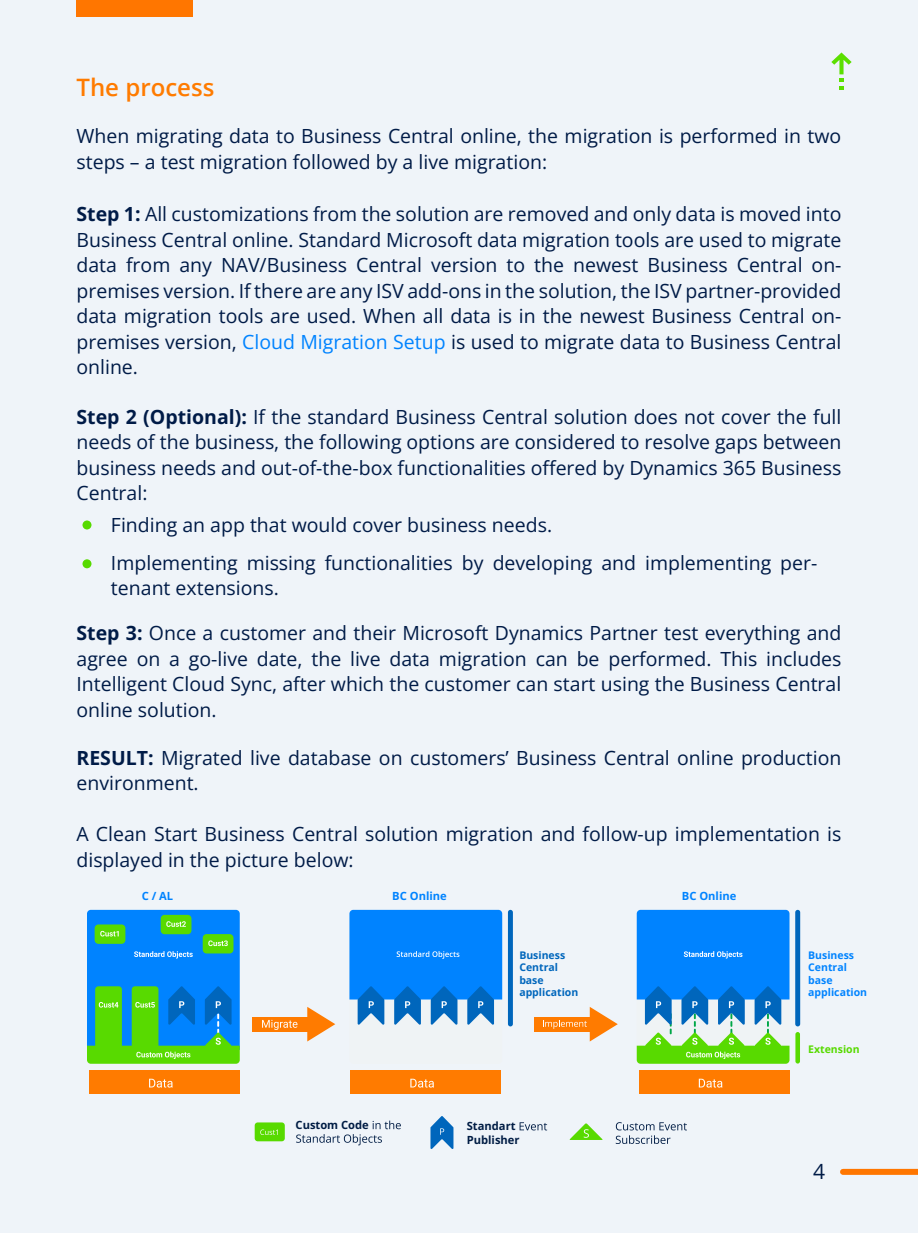
<style>
.page{position:relative;width:918px;height:1233px;background:#eff4f9}
.page>*{position:absolute;margin:0;border:0;box-sizing:border-box;transform-origin:0 0}
.t1{font:600 24px "Open Sans";color:#ff7b00}
.t2{font:21px "Open Sans";color:#001b47}
.t3{font:19.5px/25.5px "Open Sans";color:#001b47}
.t4{font:700 11.25px/13.5px "Open Sans";color:#001c44}
.t5{font:700 11.25px "Open Sans";color:#0083ff}
.t6{font:700 10.5px/12.6px "Open Sans";color:#0083ff}
.t7{font:700 10.5px/12.6px "Open Sans";color:#0066bc}
.t8{font:700 10.5px "Open Sans";color:#57da00}
.s1{font-weight:700}
.s2{color:#0083ff}
</style>
<div class="page">
<div style="left:76px;top:0;width:117px;height:16px;background:#ff7600"></div>
<div style="left:843px;top:1169px;width:75px;height:6px;background:#ff7600"></div>
<svg style="left:82px;top:520px;width:10px;height:10px"></svg>
<div style="left:82px;top:559px;width:10px;height:9px;background:#57da00;border-radius:50%"></div>
<div style="left:795px;top:1032px;width:5px;height:32px;background:#58da00;border-radius:2px"></div>
<div style="left:795px;top:910px;width:5px;height:116px;background:#0066bc;border-radius:2px"></div>
<svg style="left:637px;top:910px;width:153px;height:154px"></svg>
<div style="left:349px;top:910px;width:153px;height:154px;background:#eff3f5;border-radius:4px"></div>
<div style="left:508px;top:910px;width:5px;height:116px;background:#0066bc;border-radius:2px"></div>
<svg style="left:349px;top:910px;width:153px;height:115px;background:#1b8bf3"></svg>
<svg style="left:87px;top:910px;width:153px;height:154px;background:#23a0aa"></svg>
<div style="left:89px;top:1071px;width:151px;height:23px;background:#ff7b00"></div>
<div style="left:252px;top:1017px;width:57px;height:15px;background:#ff7b00"></div>
<svg style="left:307px;top:1007px;width:28px;height:35px"></svg>
<svg style="left:262px;top:1020px;width:36px;height:10px"></svg>
<svg style="left:149px;top:1079px;width:24px;height:9px"></svg>
<div style="left:351px;top:1071px;width:150px;height:23px;background:#ff7b00"></div>
<svg style="left:410px;top:1079px;width:24px;height:9px"></svg>
<div style="left:639px;top:1071px;width:151px;height:23px;background:#ff7b00"></div>
<svg style="left:699px;top:1079px;width:23px;height:9px"></svg>
<div style="left:534px;top:1017px;width:57px;height:15px;background:#ff7b00"></div>
<svg style="left:430px;top:1116px;width:23px;height:33px"></svg>
<svg style="left:570px;top:1123px;width:33px;height:17px"></svg>
<svg style="left:616px;top:1122px;width:71px;height:22px"></svg>
<svg style="left:520px;top:1122px;width:27px;height:8px"></svg>
<svg style="left:543px;top:1007px;width:75px;height:35px"></svg>
<svg style="left:296px;top:1121px;width:105px;height:24px"></svg>
<div style="left:255px;top:1122px;width:30px;height:19px;background:#58da00;border-radius:3px"></div>
<svg style="left:260px;top:1129px;width:18px;height:6px"></svg>
<svg style="left:831px;top:52px;width:21px;height:38px"></svg>
<p class="t1" style="left:76px;top:71px;width:139px">The process</p>
<p class="t3" style="left:76px;top:123px;width:766px">When migrating data to Business Central online, the migration is performed in two steps – a test migration followed by a live migration:</p>
<p class="t3" style="left:76px;top:201px;width:767px;text-align:justify"><span class="s1">Step 1:</span> All customizations from the solution are removed and only data is moved into Business Central online. Standard Microsoft data migration tools are used to migrate data from any NAV/Business Central version to the newest Business Central on&shy;premises version. If there are any ISV add-ons in the solution, the ISV partner-provided data migration tools are used. When all data is in the newest Business Central on&shy;premises version, <span class="s2">Cloud Migration Setup</span> is used to migrate data to Business Central online.</p>
<p class="t3" style="left:76px;top:403px;width:767px;text-align:justify"><span class="s1">Step 2 (Optional):</span> If the standard Business Central solution does not cover the full needs of the business, the following options are considered to resolve gaps between business needs and out-of-the-box functionalities offered by Dynamics 365 Business Central:</p>
<p class="t3" style="left:111px;top:506px;width:708px;line-height:37.5px">Finding an app that would cover business needs.<br>Implementing missing functionalities by developing and implementing per-</p>
<p class="t3" style="left:111px;top:575px;width:169px">tenant extensions.</p>
<p class="t3" style="left:76px;top:620px;width:767px;text-align:justify"><span class="s1">Step 3:</span> Once a customer and their Microsoft Dynamics Partner test everything and agree on a go-live date, the live data migration can be performed. This includes Intelligent Cloud Sync, after which the customer can start using the Business Central online solution.</p>
<p class="t3" style="left:76px;top:744px;width:766px"><span class="s1">RESULT:</span> Migrated live database on customers’ Business Central online production environment.</p>
<p class="t3" style="left:76px;top:821px;width:766px">A Clean Start Business Central solution migration and follow-up implementation is displayed in the picture below:</p>
<p class="t5" style="left:142px;top:888px;width:33px">C / AL</p>
<p class="t5" style="left:392px;top:888px;width:56px">BC Online</p>
<p class="t5" style="left:682px;top:888px;width:56px">BC Online</p>
<p class="t7" style="left:519px;top:948px;width:60px">Business<br>Central base application</p>
<p class="t4" style="left:296px;top:1118px;width:75px">Custom Code</p>
<p class="t4" style="left:467px;top:1119px;width:54px">Standart<br>Publisher</p>
<p class="t6" style="left:808px;top:948px;width:60px">Business<br>Central base application</p>
<p class="t8" style="left:808px;top:1042px;width:53px">Extension</p>
<p class="t2" style="left:813px;top:1157px;width:14px">4</p>
</div>
